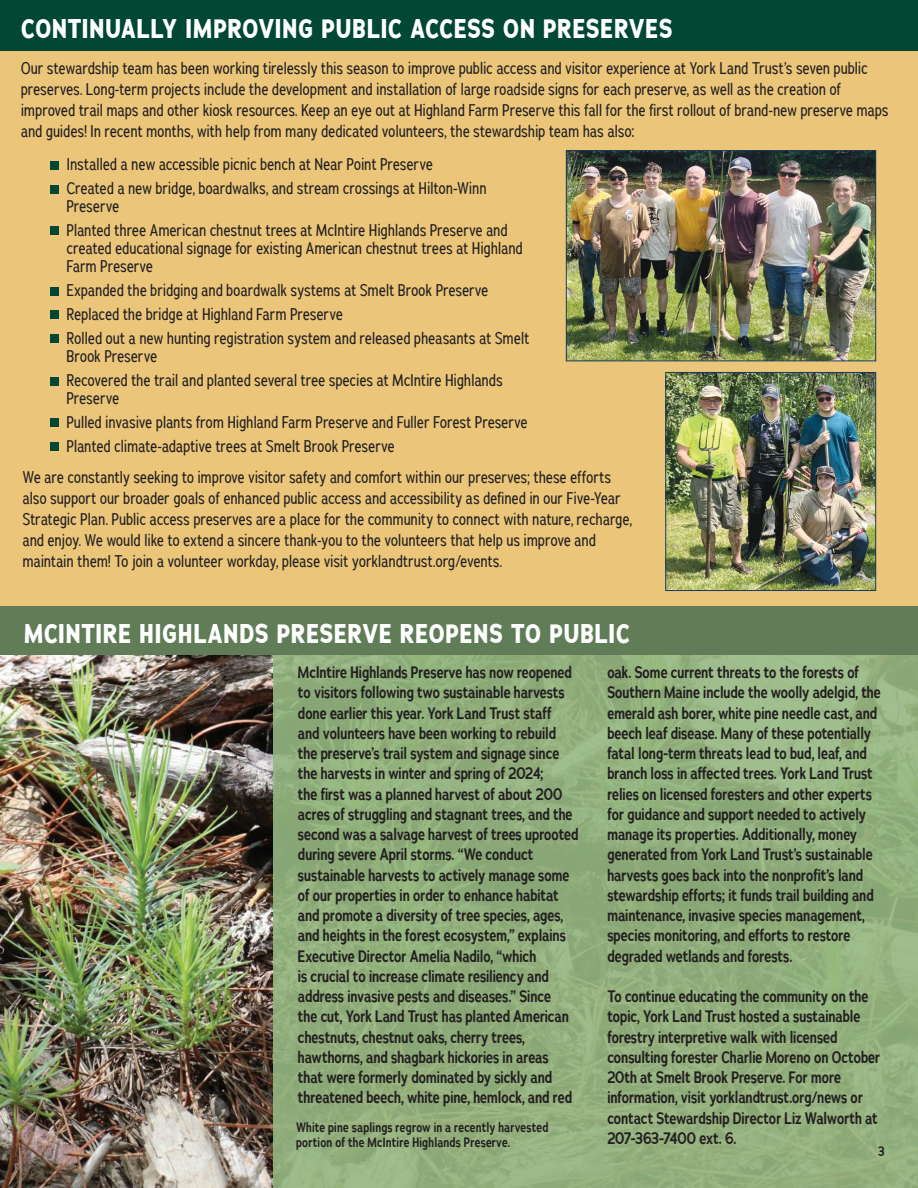
<style>
.page{position:relative;width:918px;height:1188px;background:#fff}
.page>*{position:absolute;margin:0;border:0;box-sizing:border-box;transform-origin:0 0}
.body_no_indent{font:700 27px "Adrianna Condensed";letter-spacing:.025em;color:#fff}
.body_no_indent-2{font:600 16.5px/20.2px "Adrianna Condensed";letter-spacing:-.005em;color:#231f20}
.body_no_indent-3{font:16.5px/21px "Adrianna Condensed";letter-spacing:.01em;color:#231f20}
.body_no_indent-4{font:600 13.5px/15px "Adrianna Condensed";letter-spacing:.015em;color:#231f20}
</style>
<div class="page">
<img style="left:0;top:655px;width:273px;height:533px">
<div style="left:0;top:0;width:918px;height:610px;background:#ebc67a"></div>
<div style="left:0;top:0;width:918px;height:50px;background:#004833"></div>
<div style="left:51px;top:162px;width:8px;height:8px;background:#004833"></div>
<div style="left:51px;top:185px;width:8px;height:9px;background:#004833"></div>
<div style="left:51px;top:226px;width:8px;height:8px;background:#004833"></div>
<div style="left:51px;top:287px;width:8px;height:9px;background:#004833"></div>
<div style="left:51px;top:310px;width:8px;height:8px;background:#004833"></div>
<div style="left:51px;top:334px;width:8px;height:8px;background:#004833"></div>
<div style="left:51px;top:377px;width:8px;height:9px;background:#004833"></div>
<div style="left:51px;top:418px;width:8px;height:8px;background:#004833"></div>
<div style="left:51px;top:442px;width:8px;height:8px;background:#004833"></div>
<img style="left:568px;top:152px;width:306px;height:207px">
<div style="left:566px;top:150px;width:310px;height:211px;border:1px solid #1a3b60"></div>
<img style="left:667px;top:374px;width:207px;height:215px">
<div style="left:665px;top:372px;width:211px;height:219px;border:1px solid #1a3b60"></div>
<svg style="left:273px;top:655px;width:645px;height:533px;background:#92af7d"></svg>
<div style="left:0;top:607px;width:918px;height:48px;background:#607d58"></div>
<p class="body_no_indent" style="left:21px;top:12px;width:653px">CONTINUALLY IMPROVING PUBLIC ACCESS ON PRESERVES</p>
<p class="body_no_indent-3" style="left:21px;top:57px;width:869px">Our stewardship team has been working tirelessly this season to improve public access and visitor experience at York Land Trust’s seven public preserves. Long-term projects include the development and installation of large roadside signs for each preserve, as well as the creation of improved trail maps and other kiosk resources. Keep an eye out at Highland Farm Preserve this fall for the first rollout of brand-new preserve maps and guides! In recent months, with help from many dedicated volunteers, the stewardship team has also:</p>
<p class="body_no_indent-3" style="left:67px;top:154px;width:368px">Installed a new accessible picnic bench at Near Point Preserve</p>
<p class="body_no_indent-3" style="left:67px;top:179px;width:421px;line-height:18px">Created a new bridge, boardwalks, and stream crossings at Hilton-Winn<br>Preserve</p>
<p class="body_no_indent-3" style="left:67px;top:221px;width:458px;line-height:18px">Planted three American chestnut trees at McIntire Highlands Preserve and created educational signage for existing American chestnut trees at Highland<br>Farm Preserve</p>
<p class="body_no_indent-3" style="left:67px;top:280px;width:423px">Expanded the bridging and boardwalk systems at Smelt Brook Preserve</p>
<p class="body_no_indent-3" style="left:67px;top:304px;width:278px">Replaced the bridge at Highland Farm Preserve</p>
<p class="body_no_indent-3" style="left:67px;top:329px;width:464px;line-height:18px">Rolled out a new hunting registration system and released pheasants at Smelt<br>Brook Preserve</p>
<p class="body_no_indent-3" style="left:67px;top:371px;width:437px;line-height:18px">Recovered the trail and planted several tree species at McIntire Highlands<br>Preserve</p>
<p class="body_no_indent-3" style="left:67px;top:412px;width:462px">Pulled invasive plants from Highland Farm Preserve and Fuller Forest Preserve</p>
<p class="body_no_indent-3" style="left:67px;top:436px;width:329px">Planted climate-adaptive trees at Smelt Brook Preserve</p>
<p class="body_no_indent-3" style="left:23px;top:466px;width:611px">We are constantly seeking to improve visitor safety and comfort within our preserves; these efforts also support our broader goals of enhanced public access and accessibility as defined in our Five-Year Strategic Plan. Public access preserves are a place for the community to connect with nature, recharge, and enjoy. We would like to extend a sincere thank-you to the volunteers that help us improve and maintain them! To join a volunteer workday, please visit yorklandtrust.org/events.</p>
<p class="body_no_indent" style="left:24px;top:616px;width:607px">MCINTIRE HIGHLANDS PRESERVE REOPENS TO PUBLIC</p>
<p class="body_no_indent-2" style="left:298px;top:662px;width:282px">McIntire Highlands Preserve has now reopened to visitors following two sustainable harvests done earlier this year. York Land Trust staff<br>and volunteers have been working to rebuild the preserve’s trail system and signage since the harvests in winter and spring of 2024;<br>the first was a planned harvest of about 200 acres of struggling and stagnant trees, and the second was a salvage harvest of trees uprooted during severe April storms. “We conduct sustainable harvests to actively manage some of our properties in order to enhance habitat and promote a diversity of tree species, ages, and heights in the forest ecosystem,” explains Executive Director Amelia Nadilo, “which<br>is crucial to increase climate resiliency and address invasive pests and diseases.” Since<br>the cut, York Land Trust has planted American chestnuts, chestnut oaks, cherry trees, hawthorns, and shagbark hickories in areas<br>that were formerly dominated by sickly and threatened beech, white pine, hemlock, and red</p>
<p class="body_no_indent-2" style="left:607px;top:662px;width:275px">oak. Some current threats to the forests of Southern Maine include the woolly adelgid, the emerald ash borer, white pine needle cast, and beech leaf disease. Many of these potentially fatal long-term threats lead to bud, leaf, and branch loss in affected trees. York Land Trust relies on licensed foresters and other experts for guidance and support needed to actively manage its properties. Additionally, money generated from York Land Trust’s sustainable harvests goes back into the nonprofit’s land stewardship efforts; it funds trail building and maintenance, invasive species management, species monitoring, and efforts to restore degraded wetlands and forests.</p>
<p class="body_no_indent-2" style="left:607px;top:986px;width:274px">To continue educating the community on the topic, York Land Trust hosted a sustainable forestry interpretive walk with licensed consulting forester Charlie Moreno on October 20th at Smelt Brook Preserve. For more information, visit yorklandtrust.org/news or contact Stewardship Director Liz Walworth at 207-363-7400 ext. 6.</p>
<p class="body_no_indent-4" style="left:296px;top:1120px;width:254px">White pine saplings regrow in a recently harvested portion of the McIntire Highlands Preserve.</p>
<p class="body_no_indent-4" style="left:878px;top:1144px;width:8px">3</p>
</div>
